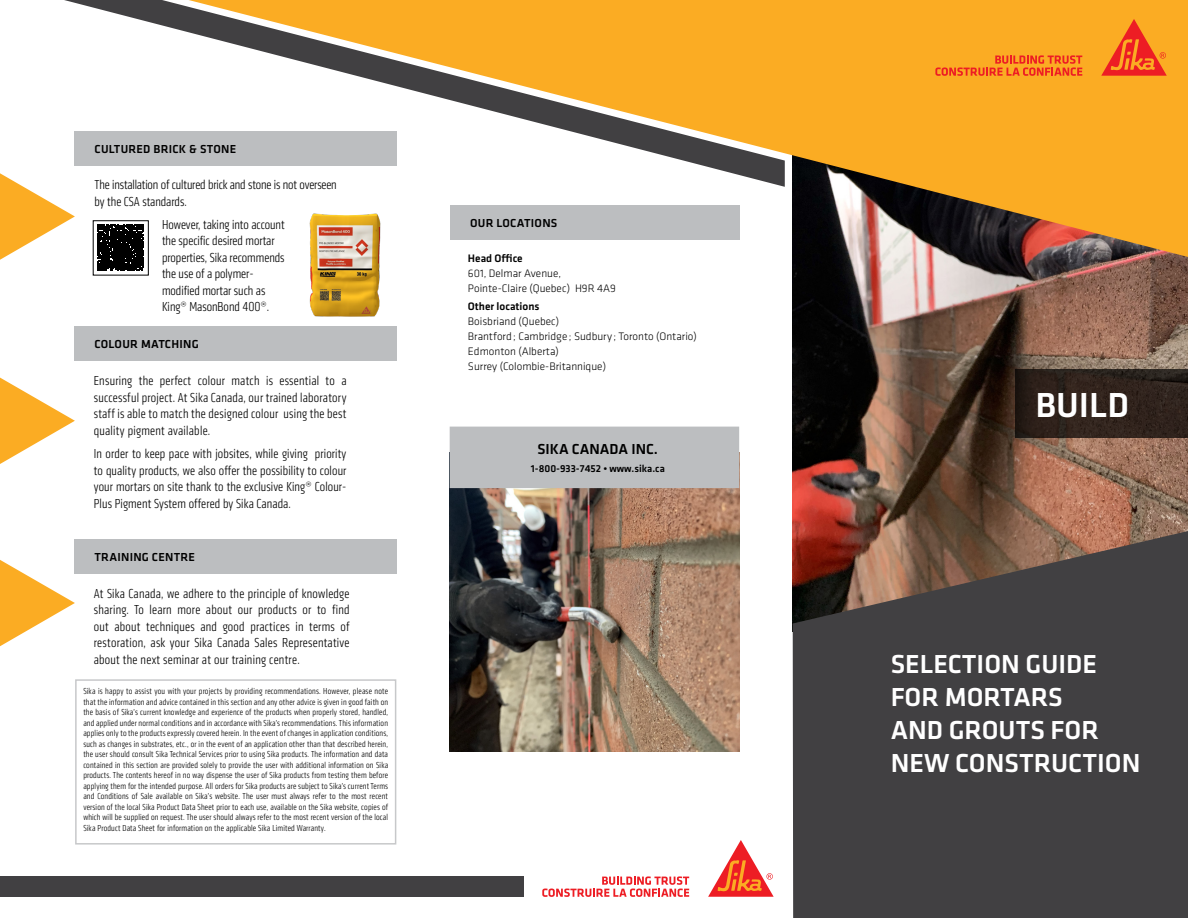
<style>
.page{position:relative;width:1188px;height:918px;background:#fff}
.page>*{position:absolute;margin:0;border:0;box-sizing:border-box;transform-origin:0 0}
.t1{font:500 36px "Klavika";color:#fff}
.t2{font:500 27px/33px "Klavika";color:#fff}
.t3{font:500 15px "Klavika";color:#000}
.t4{font:300 condensed 13.5px/16.5px "Klavika";color:#000;text-align:justify}
.t5{font:500 12px "Klavika";letter-spacing:.02em;color:#000}
.t6{font:300 11.25px/15px "Klavika";color:#000}
.t7{font:500 11.25px "Klavika";color:#000}
.t8{font:500 10.5px "Klavika";color:#000}
.t9{font:300 condensed 9px/10.5px "Klavika";letter-spacing:.02em;color:#000;text-align:justify}
</style>
<div class="page">
<img style="left:450px;top:488px;width:289px;height:264px">
<img style="left:793px;top:257px;width:395px;height:274px">
<svg style="left:739px;top:0;width:449px;height:257px;fill:#fbac23"></svg>
<svg style="left:1101px;top:19px;width:66px;height:57px"></svg>
<svg style="left:935px;top:55px;width:147px;height:21px"></svg>
<svg style="left:64px;top:0;width:721px;height:187px"></svg>
<div style="left:0;top:877px;width:523px;height:20px;background:#414042"></div>
<img style="left:309px;top:213px;width:72px;height:104px">
<svg style="left:793px;top:531px;width:395px;height:387px;fill:#414042"></svg>
<svg style="left:0;top:173px;width:75px;height:87px"></svg>
<svg style="left:0;top:378px;width:75px;height:86px"></svg>
<svg style="left:0;top:560px;width:75px;height:86px"></svg>
<svg style="left:708px;top:840px;width:66px;height:57px"></svg>
<svg style="left:542px;top:876px;width:147px;height:21px"></svg>
<div style="left:450px;top:205px;width:289px;height:35px;background:#bcbec0"></div>
<div style="left:74px;top:131px;width:322px;height:35px;background:#bcbec0"></div>
<div style="left:74px;top:327px;width:322px;height:34px;background:#bcbec0"></div>
<div style="left:74px;top:539px;width:322px;height:35px;background:#bcbec0"></div>
<svg style="left:1015px;top:369px;width:173px;height:69px;fill:#2f221c"></svg>
<div style="left:450px;top:427px;width:289px;height:61px;background:#bcbec0"></div>
<div style="left:98px;top:225px;width:46px;height:46px;background:#000"></div>
<div style="left:93px;top:220px;width:56px;height:55px;border:1px solid #000"></div>
<div style="left:75px;top:679px;width:321px;height:166px;border:2px solid #c7c8ca"></div>
<h3 class="t5" style="left:94px;top:141px;width:143px">CULTURED BRICK &amp; STONE</h3>
<h3 class="t4" style="left:94px;top:177px;width:244px">The installation of cultured brick and stone is not overseen by the CSA standards.</h3>
<h3 class="t4" style="left:162px;top:216px;width:124px;text-align:left">However, taking into account the specific desired mortar properties, Sika recommends the use of a polymer&shy;modified mortar such as<br>King® MasonBond 400®.</h3>
<h3 class="t5" style="left:94px;top:336px;width:106px">COLOUR MATCHING</h3>
<h3 class="t4" style="left:94px;top:373px;width:254px">Ensuring the perfect colour match is essential to a successful project. At Sika Canada, our trained laboratory staff is able to match the designed colour using the best quality pigment available.</h3>
<h3 class="t4" style="left:94px;top:446px;width:254px">In order to keep pace with jobsites, while giving priority to quality products, we also offer the possibility to colour your mortars on site thank to the exclusive King® Colour-Plus Pigment System offered by Sika Canada.</h3>
<h3 class="t5" style="left:94px;top:549px;width:102px">TRAINING CENTRE</h3>
<p class="t4" style="left:94px;top:585px;width:257px">At Sika Canada, we adhere to the principle of knowledge sharing. To learn more about our products or to find out about techniques and good practices in terms of restoration, ask your Sika Canada Sales Representative about the next seminar at our training centre.</p>
<p class="t9" style="left:83px;top:686px;width:306px">Sika is happy to assist you with your projects by providing recommendations. However, please note that the information and advice contained in this section and any other advice is given in good faith on the basis of Sika’s current knowledge and experience of the products when properly stored, handled, and applied under normal conditions and in accordance with Sika’s recommendations. This information applies only to the products expressly covered herein. In the event of changes in application conditions, such as changes in substrates, etc., or in the event of an application other than that described herein, the user should consult Sika Technical Services prior to using Sika products. The information and data contained in this section are provided solely to provide the user with additional information on Sika products. The contents hereof in no way dispense the user of Sika products from testing them before applying them for the intended purpose. All orders for Sika products are subject to Sika’s current Terms and Conditions of Sale available on Sika’s website. The user must always refer to the most recent version of the local Sika Product Data Sheet prior to each use, available on the Sika website, copies of which will be supplied on request. The user should always refer to the most recent version of the local Sika Product Data Sheet for information on the applicable Sika Limited Warranty.</p>
<h3 class="t5" style="left:470px;top:215px;width:89px">OUR LOCATIONS</h3>
<p class="t7" style="left:468px;top:250px;width:56px">Head Office</p>
<p class="t6" style="left:468px;top:265px;width:150px">601, Delmar Avenue,<br>Pointe-Claire (Quebec) H9R 4A9</p>
<p class="t7" style="left:468px;top:299px;width:73px">Other locations</p>
<p class="t6" style="left:468px;top:314px;width:230px">Boisbriand (Quebec)<br>Brantford; Cambridge ; Sudbury ; Toronto (Ontario)<br>Edmonton (Alberta)<br>Surrey (Colombie-Britannique)</p>
<h3 class="t3" style="left:538px;top:439px;width:122px">SIKA CANADA INC.</h3>
<p class="t8" style="left:531px;top:461px;width:136px">1-800-933-7452 • www.sika.ca</p>
<h1 class="t1" style="left:1035px;top:381px;width:95px">BUILD</h1>
<h2 class="t2" style="left:891px;top:647px;width:251px">SELECTION GUIDE<br>FOR MORTARS<br>AND GROUTS FOR<br>NEW CONSTRUCTION</h2>
</div>
